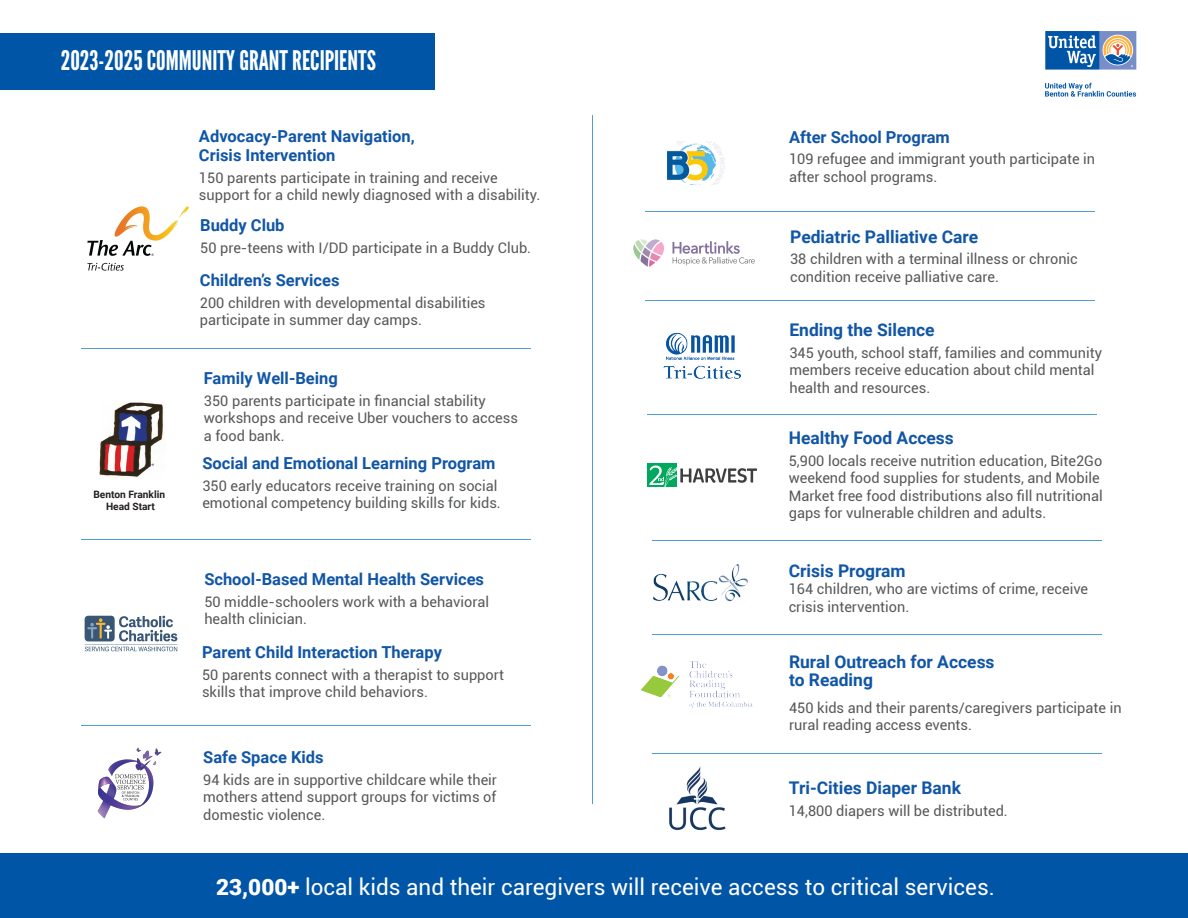
<style>
.page{position:relative;width:1188px;height:918px;background:#fff}
.page>*{position:absolute;margin:0;border:0;box-sizing:border-box;transform-origin:0 0}
.t1{font:27px "League Gothic";color:#fff}
.t2{font:22.5px "Roboto";color:#fff}
.t3{font:700 17.4px/18.9px "Roboto";color:#1156a6}
.t4{font:700 16.5px/18.9px "Roboto";color:#1156a6}
.t5{font:14.55px/17.4px "Roboto";color:#57585a}
.t6{font:700 10.2px/11.7px "Roboto";color:#231f20;text-align:center}
.s1{font-weight:900}
</style>
<div class="page">
<div style="left:0;top:34px;width:434px;height:56px;background:#0155a7"></div>
<img style="left:667px;top:141px;width:58px;height:44px">
<img style="left:633px;top:239px;width:122px;height:28px">
<img style="left:666px;top:332px;width:69px;height:28px">
<img style="left:663px;top:365px;width:78px;height:14px">
<hr style="left:592px;top:0;width:1px;height:803px;background:#519dce">
<img style="left:653px;top:564px;width:95px;height:37px">
<img style="left:641px;top:661px;width:112px;height:47px">
<img style="left:669px;top:766px;width:57px;height:64px">
<img style="left:99px;top:402px;width:64px;height:76px">
<img style="left:98px;top:747px;width:64px;height:72px">
<img style="left:84px;top:615px;width:94px;height:37px">
<div style="left:647px;top:464px;width:30px;height:23px;background:#00a85d"></div>
<svg style="left:649px;top:465px;width:108px;height:22px"></svg>
<img style="left:87px;top:206px;width:101px;height:65px">
<hr style="left:81px;top:348px;width:449px;height:1px;background:#519dce">
<hr style="left:81px;top:539px;width:449px;height:1px;background:#519dce">
<hr style="left:81px;top:725px;width:449px;height:1px;background:#519dce">
<hr style="left:645px;top:211px;width:449px;height:1px;background:#519dce">
<hr style="left:645px;top:300px;width:449px;height:1px;background:#519dce">
<hr style="left:648px;top:414px;width:449px;height:1px;background:#519dce">
<hr style="left:652px;top:540px;width:449px;height:1px;background:#519dce">
<hr style="left:652px;top:634px;width:449px;height:1px;background:#519dce">
<hr style="left:652px;top:753px;width:449px;height:1px;background:#519dce">
<div style="left:0;top:853px;width:1188px;height:65px;background:#0155a7"></div>
<img style="left:1045px;top:31px;width:92px;height:66px">
<div style="left:513px;top:0;width:177px;height:115px;background:#fff"></div>
<h1 class="t1" style="left:61px;top:44px;width:317px">2023-2025 COMMUNITY GRANT RECIPIENTS</h1>
<p class="t6" style="left:93px;top:488px;width:73px">Benton Franklin<br>Head Start</p>
<p class="t4" style="left:199px;top:126px;width:217px">Advocacy-Parent Navigation,<br>Crisis Intervention</p>
<p class="t5" style="left:199px;top:168px;width:343px">150 parents participate in training and receive support for a child newly diagnosed with a disability.</p>
<p class="t4" style="left:200px;top:215px;width:86px">Buddy Club</p>
<p class="t5" style="left:200px;top:238px;width:333px">50 pre-teens with I/DD participate in a Buddy Club.</p>
<p class="t4" style="left:200px;top:270px;width:141px">Children’s Services</p>
<p class="t5" style="left:200px;top:293px;width:287px">200 children with developmental disabilities participate in summer day camps.</p>
<p class="t4" style="left:204px;top:368px;width:136px">Family Well-Being</p>
<p class="t5" style="left:204px;top:391px;width:316px">350 parents participate in financial stability workshops and receive Uber vouchers to access a food bank.</p>
<p class="t4" style="left:202px;top:453px;width:295px">Social and Emotional Learning Program</p>
<p class="t5" style="left:202px;top:477px;width:300px">350 early educators receive training on social emotional competency building skills for kids.</p>
<p class="t4" style="left:204px;top:569px;width:281px">School-Based Mental Health Services</p>
<p class="t5" style="left:204px;top:592px;width:286px">50 middle-schoolers work with a behavioral health clinician.</p>
<p class="t4" style="left:202px;top:642px;width:241px">Parent Child Interaction Therapy</p>
<p class="t5" style="left:202px;top:666px;width:303px">50 parents connect with a therapist to support skills that improve child behaviors.</p>
<p class="t4" style="left:203px;top:747px;width:122px">Safe Space Kids</p>
<p class="t5" style="left:203px;top:770px;width:295px;text-align:justify">94 kids are in supportive childcare while their mothers attend support groups for victims of domestic violence.</p>
<p class="t4" style="left:789px;top:127px;width:162px">After School Program</p>
<p class="t5" style="left:789px;top:150px;width:308px">109 refugee and immigrant youth participate in after school programs.</p>
<p class="t3" style="left:790px;top:226px;width:190px">Pediatric Palliative Care</p>
<p class="t5" style="left:790px;top:250px;width:289px">38 children with a terminal illness or chronic condition receive palliative care.</p>
<p class="t3" style="left:789px;top:320px;width:147px">Ending the Silence</p>
<p class="t5" style="left:789px;top:343px;width:314px">345 youth, school staff, families and community members receive education about child mental health and resources.</p>
<p class="t3" style="left:789px;top:428px;width:167px">Healthy Food Access</p>
<p class="t5" style="left:789px;top:451px;width:316px">5,900 locals receive nutrition education, Bite2Go weekend food supplies for students, and Mobile Market free food distributions also fill nutritional gaps for vulnerable children and adults.</p>
<p class="t3" style="left:789px;top:561px;width:119px">Crisis Program</p>
<p class="t5" style="left:789px;top:580px;width:301px">164 children, who are victims of crime, receive crisis intervention.</p>
<p class="t3" style="left:789px;top:651px;width:207px">Rural Outreach for Access to Reading</p>
<p class="t5" style="left:789px;top:698px;width:334px">450 kids and their parents/caregivers participate in rural reading access events.</p>
<p class="t3" style="left:789px;top:778px;width:174px">Tri-Cities Diaper Bank</p>
<p class="t5" style="left:789px;top:801px;width:221px">14,800 diapers will be distributed.</p>
<h2 class="t2" style="left:216px;top:871px;width:780px"><span class="s1">23,000+</span> local kids and their caregivers will receive access to critical services.</h2>
</div>
